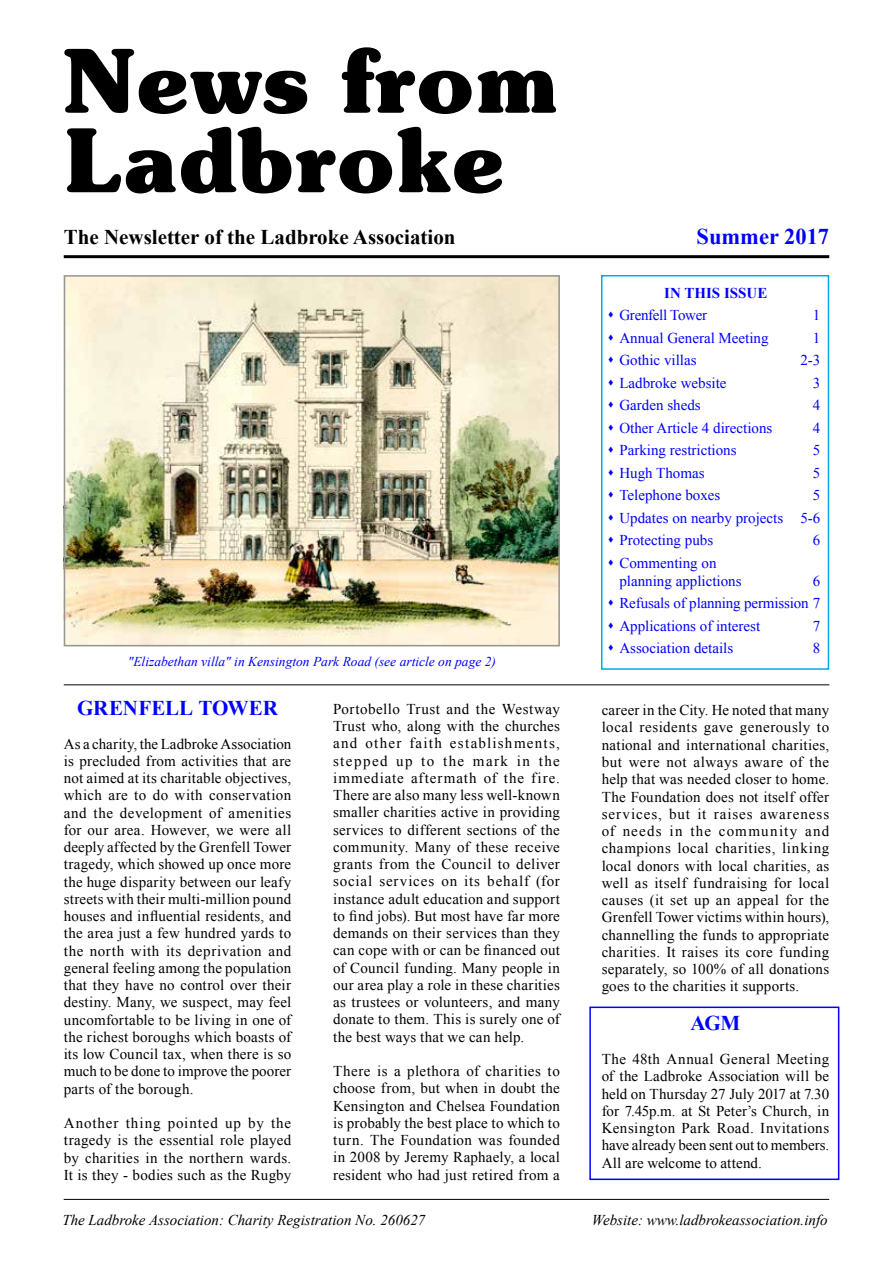
<style>
.page{position:relative;width:893px;height:1263px;background:#fff}
.page>*{position:absolute;margin:0;border:0;box-sizing:border-box;transform-origin:0 0}
.t1{font:700 88.5px/79.5px "Souvenir IT Cby BT";color:#000}
.t2{font:700 22.5px "Times New Roman";color:#00f}
.t3{font:700 21px "Times New Roman";color:#000}
.t4{font:700 21px "Times New Roman";letter-spacing:-.01em;color:#00f}
.t5{font:15px/17.2px "Times New Roman";letter-spacing:.01em;color:#000;text-align:justify}
.t6{font:15px/18px "Times New Roman";color:#00f}
.t7{font:italic 15px "Times New Roman";color:#000}
.t8{font:15px "Times New Roman";letter-spacing:-.02em;color:#00f}
.t9{font:700 15px "Times New Roman";color:#00f}
.t10{font:italic 13.5px "Times New Roman";color:#00f}
</style>
<div class="page">
<hr style="left:64px;top:255px;width:765px;height:3px;background:#000">
<hr style="left:64px;top:1199px;width:765px;height:1px;background:#000">
<div style="left:601px;top:275px;width:228px;height:395px;border:2px solid #00a9ec"></div>
<img style="left:67px;top:278px;width:490px;height:365px">
<div style="left:64px;top:275px;width:496px;height:371px;border:2px solid #959595"></div>
<hr style="left:64px;top:684px;width:765px;height:1px;background:#000">
<div style="left:589px;top:1006px;width:250px;height:174px;border:2px solid #00f"></div>
<h1 class="t1" style="left:64px;top:40px;width:497px">News from<br>Ladbroke</h1>
<h3 class="t3" style="left:64px;top:222px;width:393px">The Newsletter of the Ladbroke Association</h3>
<h2 class="t2" style="left:696px;top:221px;width:134px">Summer 2017</h2>
<p class="t10" style="left:128px;top:652px;width:370px">"Elizabethan villa" in Kensington Park Road (see article on page 2)</p>
<h3 class="t4" style="left:77px;top:693px;width:202px">GRENFELL TOWER</h3>
<p class="t5" style="left:64px;top:735px;width:229px">As a charity, the Ladbroke Association is precluded from activities that are not aimed at its charitable objectives, which are to do with conservation and the development of amenities for our area. However, we were all deeply affected by the Grenfell Tower tragedy, which showed up once more the huge disparity between our leafy streets with their multi-million pound houses and influential residents, and the area just a few hundred yards to the north with its deprivation and general feeling among the population that they have no control over their destiny. Many, we suspect, may feel uncomfortable to be living in one of the richest boroughs which boasts of its low Council tax, when there is so much to be done to improve the poorer parts of the borough.</p>
<p class="t5" style="left:64px;top:1114px;width:229px">Another thing pointed up by the tragedy is the essential role played by charities in the northern wards.<br>It is they - bodies such as the Rugby</p>
<p class="t5" style="left:333px;top:700px;width:228px">Portobello Trust and the Westway Trust who, along with the churches and other faith establishments, stepped up to the mark in the immediate aftermath of the fire.<br>There are also many less well-known smaller charities active in providing services to different sections of the community. Many of these receive grants from the Council to deliver social services on its behalf (for instance adult education and support to find jobs). But most have far more demands on their services than they can cope with or can be financed out of Council funding. Many people in our area play a role in these charities as trustees or volunteers, and many donate to them. This is surely one of the best ways that we can help.</p>
<p class="t5" style="left:333px;top:1062px;width:228px">There is a plethora of charities to choose from, but when in doubt the Kensington and Chelsea Foundation is probably the best place to which to turn. The Foundation was founded in 2008 by Jeremy Raphaely, a local resident who had just retired from a</p>
<p class="t9" style="left:664px;top:282px;width:105px">IN THIS ISSUE</p>
<p class="t8" style="left:607px;top:305px;width:101px">▲ Grenfell Tower</p>
<p class="t6" style="left:813px;top:306px;width:9px">1</p>
<p class="t6" style="left:607px;top:329px;width:163px">▲ Annual General Meeting</p>
<p class="t6" style="left:813px;top:329px;width:9px">1</p>
<p class="t6" style="left:607px;top:351px;width:91px">▲ Gothic villas</p>
<p class="t6" style="left:800px;top:351px;width:21px">2-3</p>
<p class="t6" style="left:607px;top:374px;width:121px">▲ Ladbroke website</p>
<p class="t6" style="left:813px;top:374px;width:9px">3</p>
<p class="t6" style="left:607px;top:396px;width:95px">▲ Garden sheds</p>
<p class="t6" style="left:813px;top:396px;width:9px">4</p>
<p class="t6" style="left:607px;top:419px;width:166px">▲ Other Article 4 directions</p>
<p class="t6" style="left:813px;top:419px;width:9px">4</p>
<p class="t6" style="left:607px;top:441px;width:131px">▲ Parking restrictions</p>
<p class="t6" style="left:813px;top:441px;width:9px">5</p>
<p class="t6" style="left:607px;top:464px;width:99px">▲ Hugh Thomas</p>
<p class="t6" style="left:813px;top:464px;width:9px">5</p>
<p class="t6" style="left:607px;top:486px;width:115px">▲ Telephone boxes</p>
<p class="t6" style="left:813px;top:486px;width:9px">5</p>
<p class="t6" style="left:607px;top:509px;width:215px">▲ Updates on nearby projects 5-6</p>
<p class="t6" style="left:607px;top:531px;width:107px">▲ Protecting pubs</p>
<p class="t6" style="left:813px;top:531px;width:9px">6</p>
<p class="t6" style="left:619px;top:554px;width:124px;text-indent:-12px">▲ Commenting on planning applictions</p>
<p class="t6" style="left:813px;top:572px;width:9px">6</p>
<p class="t6" style="left:607px;top:594px;width:214px">▲ Refusals of planning permission 7</p>
<p class="t6" style="left:607px;top:617px;width:154px">▲ Applications of interest</p>
<p class="t6" style="left:813px;top:617px;width:9px">7</p>
<p class="t6" style="left:607px;top:639px;width:127px">▲ Association details</p>
<p class="t6" style="left:813px;top:639px;width:9px">8</p>
<p class="t5" style="left:602px;top:701px;width:229px">career in the City. He noted that many local residents gave generously to national and international charities, but were not always aware of the help that was needed closer to home.<br>The Foundation does not itself offer services, but it raises awareness of needs in the community and champions local charities, linking local donors with local charities, as well as itself fundraising for local causes (it set up an appeal for the Grenfell Tower victims within hours), channelling the funds to appropriate charities. It raises its core funding separately, so 100% of all donations goes to the charities it supports.</p>
<h3 class="t4" style="left:690px;top:1008px;width:51px">AGM</h3>
<p class="t5" style="left:602px;top:1050px;width:229px">The 48th Annual General Meeting of the Ladbroke Association will be held on Thursday 27 July 2017 at 7.30 for 7.45p.m. at St Peter’s Church, in Kensington Park Road. Invitations have already been sent out to members.<br>All are welcome to attend.</p>
<p class="t7" style="left:62px;top:1210px;width:364px">The Ladbroke Association: Charity Registration No. 260627</p>
<p class="t7" style="left:592px;top:1210px;width:237px">Website: www.ladbrokeassociation.info</p>
</div>
